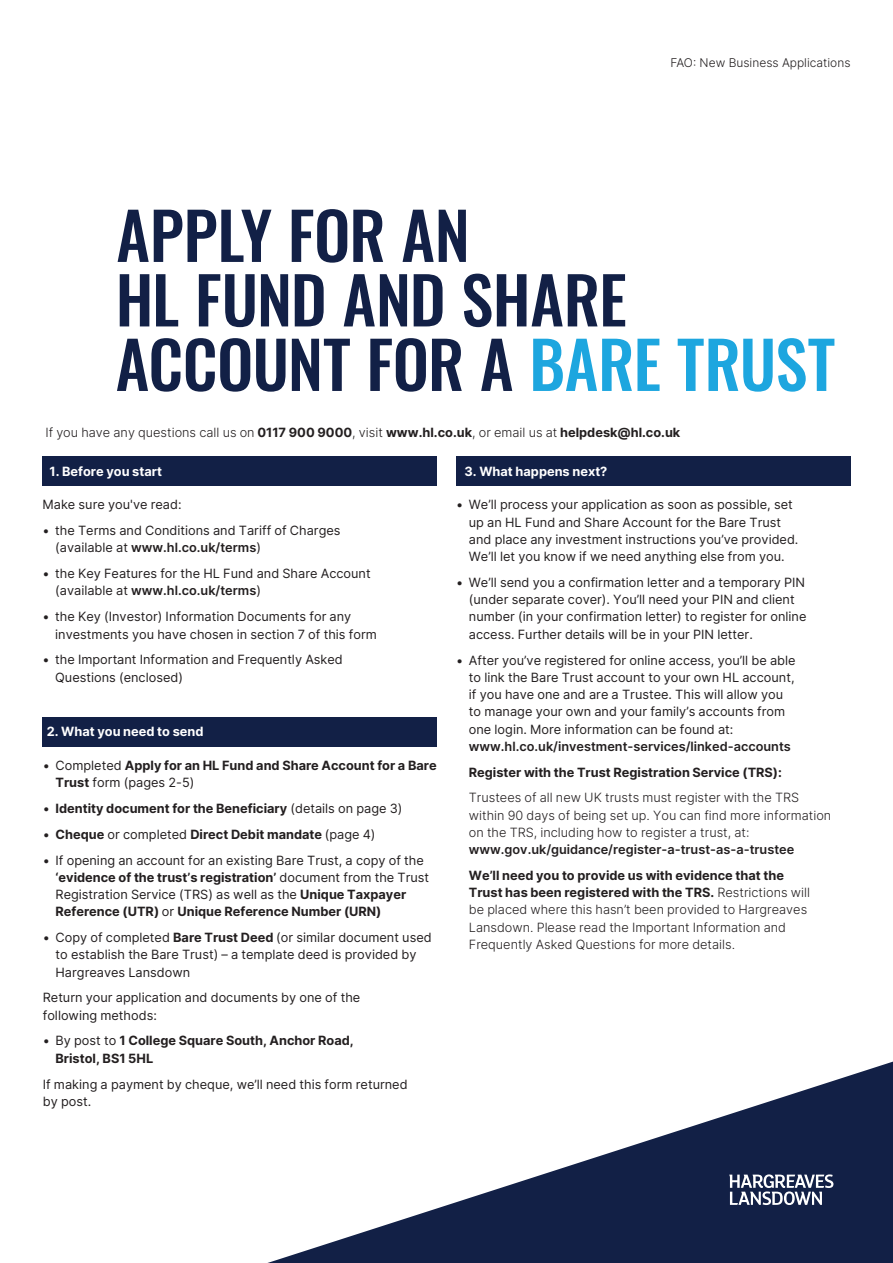
<style>
.page{position:relative;width:893px;height:1263px;background:#fff}
.page>*{position:absolute;margin:0;border:0;box-sizing:border-box;transform-origin:0 0}
.t1{font:500 64.5px/64.5px "Oswald";letter-spacing:-.005em;color:#122046}
.t2{font:12.75px/17.2px "Inter";color:#231f20}
.t3{font:300 12.75px/17.2px "Inter";color:#231f20}
.t4{font:700 12.75px/17.2px "Inter";color:#231f20}
.t5{font:600 12.75px "Inter";color:#231f20}
.t6{font:700 12.75px "Inter";color:#fff}
.t7{font:300 12px "Inter";color:#231f20}
.s1{color:#1da6df}
.s2{font-weight:700}
.s3{font-weight:600}
.s4{font-weight:400}
</style>
<div class="page">
<svg style="left:267px;top:1061px;width:626px;height:202px"></svg>
<svg style="left:729px;top:1174px;width:104px;height:31px"></svg>
<div style="left:43px;top:456px;width:394px;height:30px;background:#122046"></div>
<div style="left:43px;top:717px;width:394px;height:29px;background:#122046"></div>
<div style="left:456px;top:456px;width:394px;height:30px;background:#122046"></div>
<p class="t7" style="left:671px;top:54px;width:181px">FAO: New Business Applications</p>
<p class="t1" style="left:116px;top:207px;width:355px">APPLY FOR AN</p>
<p class="t1" style="left:116px;top:272px;width:721px">HL FUND AND SHARE<br>ACCOUNT FOR A <span class="s1">BARE TRUST</span></p>
<p class="t3" style="left:45px;top:423px;width:636px">If you have any questions call us on <span class="s2">0117 900 9000</span>, visit <span class="s2">www.hl.co.uk</span>, or email us at <span class="s2">helpdesk@hl.co.uk</span></p>
<p class="t6" style="left:49px;top:462px;width:114px">1. Before you start</p>
<p class="t2" style="left:43px;top:496px;width:141px">Make sure you've read:</p>
<p class="t2" style="left:55px;top:522px;width:287px;text-indent:-13px">• the Terms and Conditions and Tariff of Charges (available at <span class="s3">www.hl.co.uk/terms</span>)</p>
<p class="t2" style="left:55px;top:565px;width:317px;text-indent:-13px">• the Key Features for the HL Fund and Share Account (available at <span class="s3">www.hl.co.uk/terms</span>)</p>
<p class="t2" style="left:55px;top:608px;width:323px;text-indent:-13px">• the Key (Investor) Information Documents for any investments you have chosen in section 7 of this form</p>
<p class="t2" style="left:55px;top:651px;width:289px;text-indent:-13px">• the Important Information and Frequently Asked<br>Questions (enclosed)</p>
<p class="t6" style="left:47px;top:722px;width:158px">2. What you need to send</p>
<p class="t4" style="left:56px;top:757px;width:383px;text-indent:-13px"><span class="s4">• Completed</span> Apply for an HL Fund and Share Account for a Bare<br>Trust <span class="s4">form (pages 2-5)</span></p>
<p class="t4" style="left:43px;top:800px;width:361px"><span class="s4">•</span> Identity document for the Beneficiary <span class="s4">(details on page 3)</span></p>
<p class="t4" style="left:43px;top:825px;width:334px"><span class="s4">•</span> Cheque <span class="s4">or completed</span> Direct Debit mandate <span class="s4">(page 4)</span></p>
<p class="t2" style="left:56px;top:851px;width:375px;text-indent:-13px">• If opening an account for an existing Bare Trust, a copy of the <span class="s2">‘evidence of the trust’s registration’</span> document from the Trust Registration Service (TRS) as well as the <span class="s2">Unique Taxpayer Reference (UTR)</span> or <span class="s2">Unique Reference Number (URN)</span></p>
<p class="t2" style="left:56px;top:929px;width:378px;text-indent:-13px">• Copy of completed <span class="s2">Bare Trust Deed</span> (or similar document used to establish the Bare Trust) – a template deed is provided by<br>Hargreaves Lansdown</p>
<p class="t2" style="left:43px;top:989px;width:319px">Return your application and documents by one of the following methods:</p>
<p class="t4" style="left:56px;top:1032px;width:300px;text-indent:-13px"><span class="s4">• By post to</span> 1 College Square South, Anchor Road,<br>Bristol, BS1 5HL</p>
<p class="t2" style="left:43px;top:1075px;width:366px">If making a payment by cheque, we’ll need this form returned by post.</p>
<p class="t6" style="left:465px;top:462px;width:144px">3. What happens next?</p>
<p class="t2" style="left:469px;top:496px;width:331px;text-indent:-13px">• We’ll process your application as soon as possible, set up an HL Fund and Share Account for the Bare Trust and place any investment instructions you’ve provided.<br>We’ll let you know if we need anything else from you.</p>
<p class="t2" style="left:469px;top:573px;width:339px;text-indent:-13px">• We’ll send you a confirmation letter and a temporary PIN (under separate cover). You’ll need your PIN and client number (in your confirmation letter) to register for online access. Further details will be in your PIN letter.</p>
<p class="t2" style="left:469px;top:651px;width:328px;text-indent:-13px">• After you’ve registered for online access, you’ll be able to link the Bare Trust account to your own HL account, if you have one and are a Trustee. This will allow you to manage your own and your family’s accounts from one login. More information can be found at:</p>
<p class="t5" style="left:469px;top:737px;width:324px">www.hl.co.uk/investment-services/linked-accounts</p>
<p class="t4" style="left:469px;top:763px;width:315px">Register with the Trust Registration Service (TRS):</p>
<p class="t3" style="left:469px;top:789px;width:364px">Trustees of all new UK trusts must register with the TRS within 90 days of being set up. You can find more information on the TRS, including how to register a trust, at:</p>
<p class="t5" style="left:469px;top:840px;width:327px">www.gov.uk/guidance/register-a-trust-as-a-trustee</p>
<p class="t3" style="left:469px;top:866px;width:343px"><span class="s2">We’ll need you to provide us with evidence that the Trust has been registered with the TRS.</span> Restrictions will be placed where this hasn’t been provided to Hargreaves Lansdown. Please read the Important Information and Frequently Asked Questions for more details.</p>
</div>
